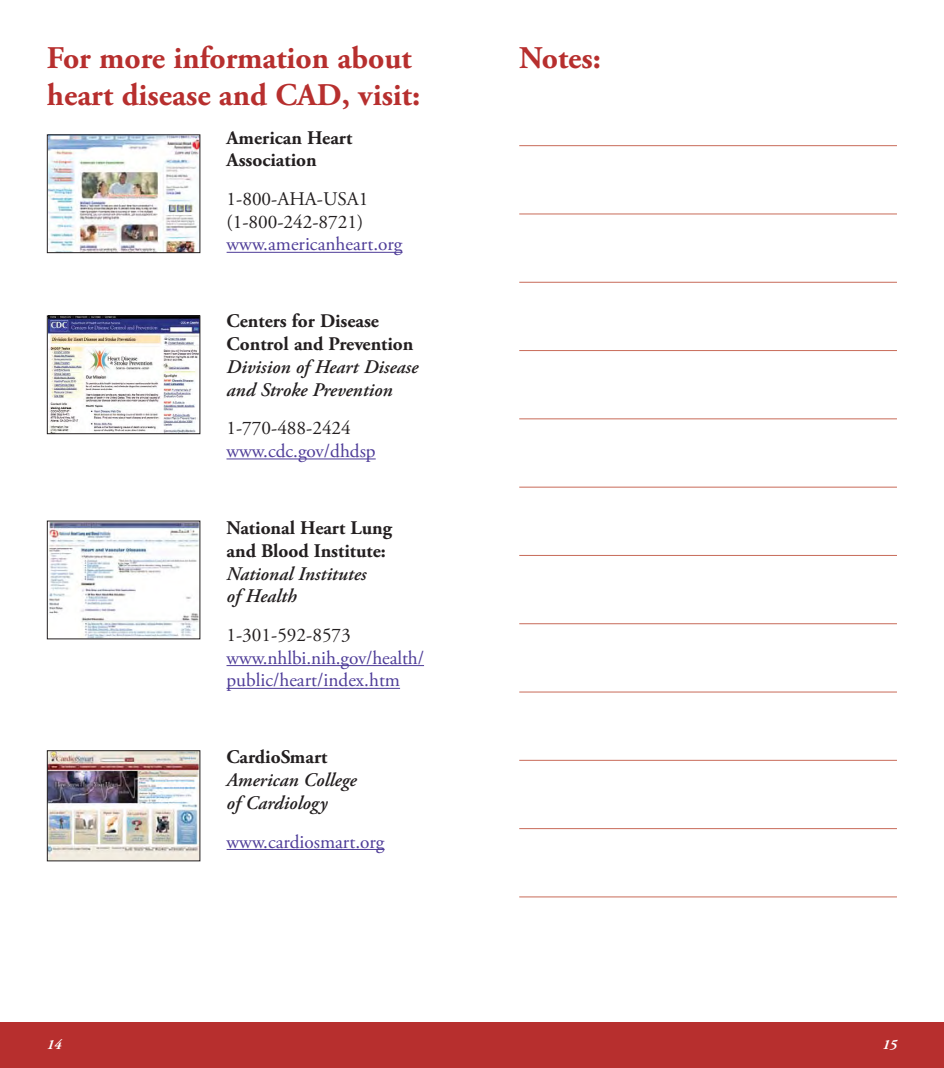
<style>
.page{position:relative;width:944px;height:1068px;background:#fff}
.page>*{position:absolute;margin:0;border:0;box-sizing:border-box;transform-origin:0 0}
.t1{font:700 31.5px/36.8px "Adobe Garamond Pro";color:#b72f2e}
.t2{font:700 19.25px/22.8px "Adobe Garamond Pro";color:#231f20}
.t3{font:19.25px/22.8px "Adobe Garamond Pro";color:#4e3c98}
.t4{font:italic 600 19.25px/22.8px "Adobe Garamond Pro";color:#231f20}
.t5{font:19.25px/22.8px "Adobe Garamond Pro";color:#231f20}
.t6{font:italic 700 14px "Adobe Garamond Pro";color:#fff}
</style>
<div class="page">
<div style="left:472px;top:1022px;width:472px;height:45px;background:#b72f2e"></div>
<hr style="left:519px;top:145px;width:378px;height:1px;background:#c86b59">
<hr style="left:519px;top:213px;width:378px;height:1px;background:#c86b59">
<hr style="left:519px;top:282px;width:378px;height:1px;background:#c86b59">
<hr style="left:519px;top:350px;width:378px;height:1px;background:#c86b59">
<hr style="left:519px;top:418px;width:378px;height:1px;background:#c86b59">
<hr style="left:519px;top:486px;width:378px;height:1px;background:#c86b59">
<hr style="left:519px;top:555px;width:378px;height:1px;background:#c86b59">
<hr style="left:519px;top:623px;width:378px;height:1px;background:#c86b59">
<hr style="left:519px;top:691px;width:378px;height:1px;background:#c86b59">
<hr style="left:519px;top:759px;width:378px;height:1px;background:#c86b59">
<hr style="left:519px;top:828px;width:378px;height:1px;background:#c86b59">
<hr style="left:519px;top:896px;width:378px;height:1px;background:#c86b59">
<div style="left:0;top:1022px;width:472px;height:45px;background:#b72f2e"></div>
<hr style="left:227px;top:252px;width:175px;height:1px;background:#4e3c98">
<hr style="left:226px;top:458px;width:150px;height:1px;background:#4e3c98">
<hr style="left:226px;top:665px;width:198px;height:1px;background:#4e3c98">
<hr style="left:226px;top:687px;width:174px;height:1px;background:#4e3c98">
<hr style="left:227px;top:848px;width:157px;height:1px;background:#4e3c98">
<img style="left:49px;top:136px;width:149px;height:115px">
<div style="left:47px;top:134px;width:153px;height:119px;border:1px solid #231f20"></div>
<img style="left:49px;top:317px;width:149px;height:115px">
<div style="left:47px;top:315px;width:153px;height:119px;border:1px solid #231f20"></div>
<img style="left:49px;top:522px;width:149px;height:115px">
<img style="left:49px;top:752px;width:149px;height:107px">
<div style="left:47px;top:750px;width:153px;height:111px;border:1px solid #231f20"></div>
<h1 class="t1" style="left:47px;top:43px;width:375px">For more information about heart disease and CAD, visit:</h1>
<p class="t2" style="left:227px;top:128px;width:127px">American Heart<br>Association</p>
<p class="t5" style="left:227px;top:189px;width:143px">1-800-AHA-USA1 (1-800-242-8721)</p>
<p class="t3" style="left:227px;top:235px;width:177px">www.americanheart.org</p>
<p class="t2" style="left:226px;top:312px;width:188px">Centers for Disease<br>Control and Prevention</p>
<p class="t4" style="left:227px;top:357px;width:193px">Division of Heart Disease and Stroke Prevention</p>
<p class="t5" style="left:226px;top:418px;width:126px">1-770-488-2424</p>
<p class="t3" style="left:226px;top:441px;width:151px">www.cdc.gov/dhdsp</p>
<p class="t2" style="left:227px;top:518px;width:167px">National Heart Lung and Blood Institute:</p>
<p class="t4" style="left:227px;top:564px;width:141px">National Institutes of Health</p>
<p class="t5" style="left:226px;top:625px;width:126px">1-301-592-8573</p>
<p class="t3" style="left:226px;top:648px;width:199px">www.nhlbi.nih.gov/health/ public/heart/index.htm</p>
<p class="t6" style="left:47px;top:1036px;width:16px">14</p>
<p class="t2" style="left:227px;top:747px;width:102px">CardioSmart</p>
<p class="t4" style="left:227px;top:770px;width:131px">American College of Cardiology</p>
<p class="t3" style="left:227px;top:831px;width:159px">www.cardiosmart.org</p>
<h1 class="t1" style="left:519px;top:43px;width:83px">Notes:</h1>
<p class="t6" style="left:882px;top:1036px;width:16px">15</p>
</div>
